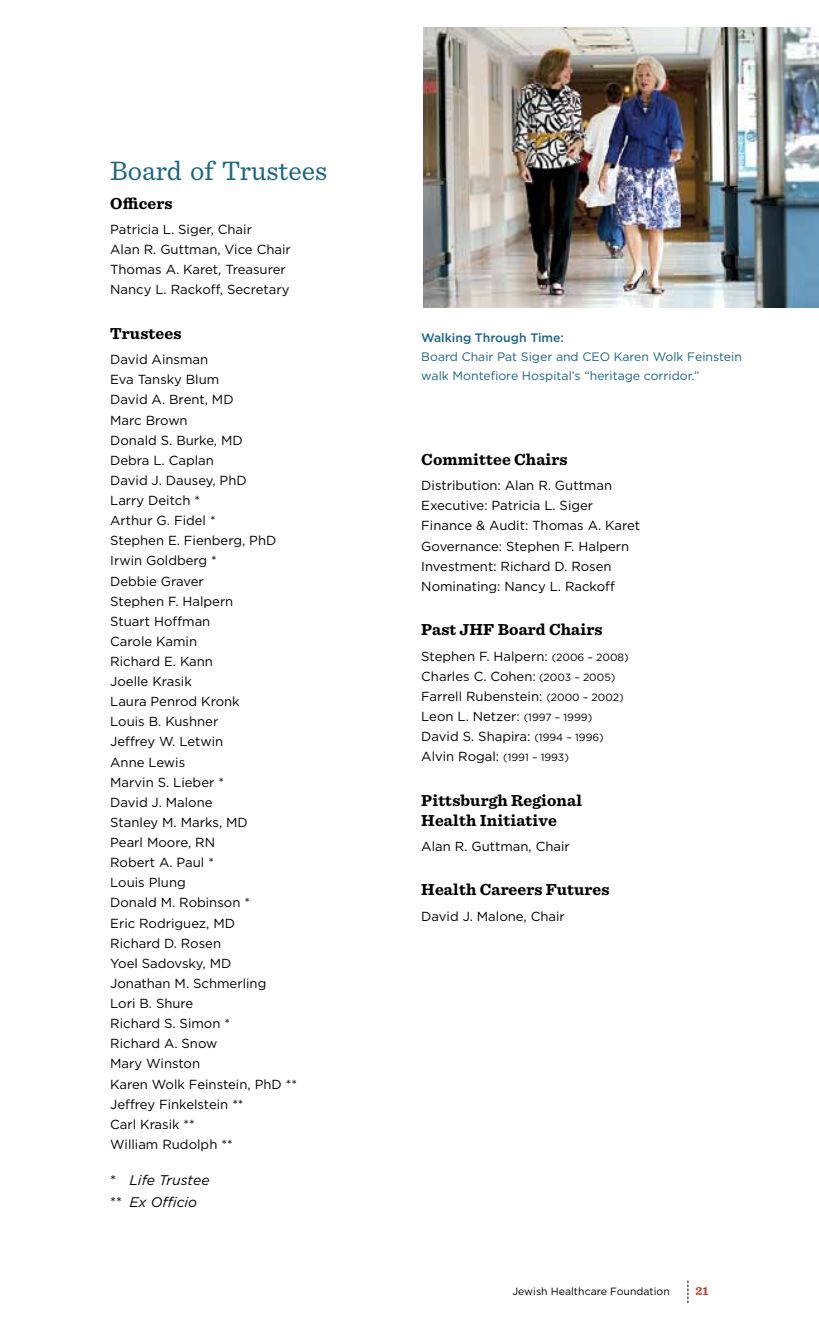
<style>
.page{position:relative;width:819px;height:1323px;background:#fff}
.page>*{position:absolute;margin:0;border:0;box-sizing:border-box;transform-origin:0 0}
.t1{font:28px "Sentinel";color:#1a6584}
.t2{font:700 16.62px/19.9px "Sentinel";letter-spacing:.01em;color:#000}
.t3{font:italic 14px/22.1px "Gotham";color:#000}
.t4{font:13.12px/20.1px "Gotham";color:#000}
.t5{font:12.25px/19.2px "Gotham";color:#1a6584}
.t6{font:500 12.25px "Gotham";color:#1a6584}
.t7{font:700 12.25px "Sentinel";color:#ba3e26}
.t8{font:10.5px "Gotham";color:#000}
.s1{font-style:normal}
.s2{font-size:10.5px}
</style>
<div class="page">
<svg style="left:687px;top:1281px;width:1px;height:22px"></svg>
<img style="left:423px;top:27px;width:396px;height:281px">
<h1 class="t1" style="left:110px;top:150px;width:218px">Board of Trustees</h1>
<p class="t2" style="left:110px;top:192px;width:64px">Officers</p>
<p class="t4" style="left:110px;top:219px;width:182px">Patricia L. Siger, Chair<br>Alan R. Guttman, Vice Chair<br>Thomas A. Karet, Treasurer<br>Nancy L. Rackoff, Secretary</p>
<p class="t2" style="left:110px;top:323px;width:73px">Trustees</p>
<p class="t4" style="left:110px;top:349px;width:188px">David Ainsman<br>Eva Tansky Blum<br>David A. Brent, MD<br>Marc Brown<br>Donald S. Burke, MD<br>Debra L. Caplan<br>David J. Dausey, PhD<br>Larry Deitch *<br>Arthur G. Fidel *<br>Stephen E. Fienberg, PhD<br>Irwin Goldberg *<br>Debbie Graver<br>Stephen F. Halpern<br>Stuart Hoffman<br>Carole Kamin<br>Richard E. Kann<br>Joelle Krasik<br>Laura Penrod Kronk<br>Louis B. Kushner<br>Jeffrey W. Letwin<br>Anne Lewis<br>Marvin S. Lieber *<br>David J. Malone<br>Stanley M. Marks, MD<br>Pearl Moore, RN<br>Robert A. Paul *<br>Louis Plung<br>Donald M. Robinson *<br>Eric Rodriguez, MD<br>Richard D. Rosen<br>Yoel Sadovsky, MD<br>Jonathan M. Schmerling<br>Lori B. Shure<br>Richard S. Simon *<br>Richard A. Snow<br>Mary Winston<br>Karen Wolk Feinstein, PhD **<br>Jeffrey Finkelstein **<br>Carl Krasik **<br>William Rudolph **</p>
<p class="t3" style="left:110px;top:1169px;width:101px"><span class="s1">*</span> Life Trustee <span class="s1">**</span> Ex Officio</p>
<p class="t6" style="left:421px;top:330px;width:144px">Walking Through Time:</p>
<p class="t5" style="left:421px;top:347px;width:322px">Board Chair Pat Siger and CEO Karen Wolk Feinstein walk Montefiore Hospital’s “heritage corridor.”</p>
<p class="t2" style="left:421px;top:449px;width:148px">Committee Chairs</p>
<p class="t4" style="left:421px;top:475px;width:220px">Distribution: Alan R. Guttman<br>Executive: Patricia L. Siger<br>Finance &amp; Audit: Thomas A. Karet<br>Governance: Stephen F. Halpern<br>Investment: Richard D. Rosen<br>Nominating: Nancy L. Rackoff</p>
<p class="t2" style="left:421px;top:619px;width:183px">Past JHF Board Chairs</p>
<p class="t4" style="left:421px;top:646px;width:209px">Stephen F. Halpern: <span class="s2">(2006 – 2008)<br></span>Charles C. Cohen: <span class="s2">(2003 – 2005)<br></span>Farrell Rubenstein: <span class="s2">(2000 – 2002)<br></span>Leon L. Netzer: <span class="s2">(1997 – 1999)<br></span>David S. Shapira: <span class="s2">(1994 – 1996)<br></span>Alvin Rogal: <span class="s2">(1991 – 1993)</span></p>
<p class="t2" style="left:421px;top:789px;width:162px">Pittsburgh Regional<br>Health Initiative</p>
<p class="t4" style="left:421px;top:836px;width:150px">Alan R. Guttman, Chair</p>
<p class="t2" style="left:421px;top:879px;width:190px">Health Careers Futures</p>
<p class="t4" style="left:421px;top:906px;width:145px">David J. Malone, Chair</p>
<p class="t8" style="left:513px;top:1285px;width:159px">Jewish Healthcare Foundation</p>
<p class="t7" style="left:695px;top:1281px;width:15px">21</p>
</div>
